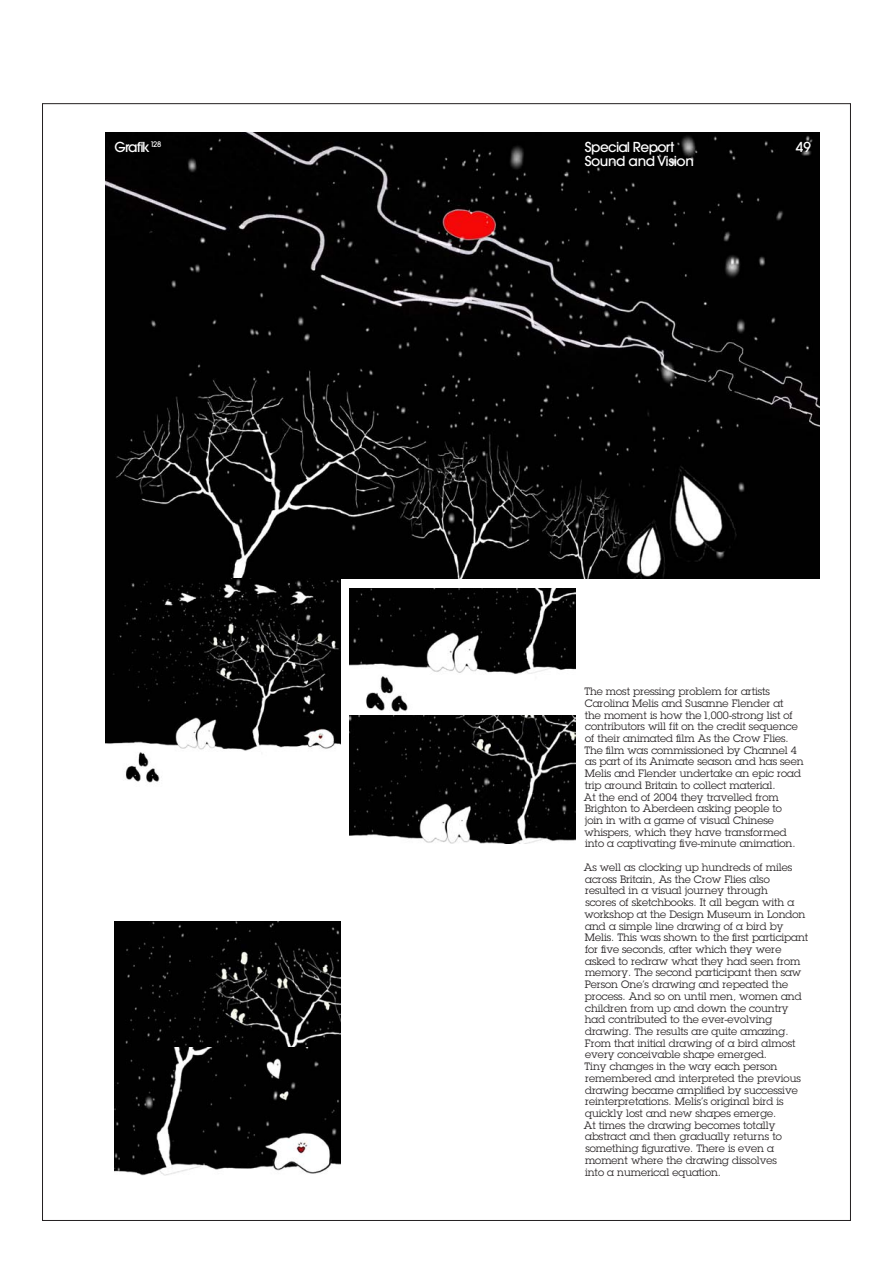
<style>
.page{position:relative;width:893px;height:1263px;background:#fff}
.page>*{position:absolute;margin:0;border:0;box-sizing:border-box;transform-origin:0 0}
.t1{font:500 13.65px "Avant Garde";letter-spacing:-.03em;color:#fff}
.t2{font:500 13.65px "Avant Garde";letter-spacing:-.05em;color:#fff}
.t3{font:10.5px/11.7px "Lubalin Graph";color:#231f20}
</style>
<div class="page">
<img style="left:105px;top:132px;width:715px;height:612px">
<div style="left:341px;top:579px;width:479px;height:605px;background:#fff"></div>
<img style="left:106px;top:579px;width:235px;height:204px">
<img style="left:349px;top:588px;width:227px;height:255px">
<img style="left:114px;top:921px;width:227px;height:126px">
<img style="left:114px;top:1047px;width:227px;height:128px">
<h1 class="t1" style="left:114px;top:139px;width:49px">Grafik<sup>128</sup></h1>
<h1 class="t2" style="left:585px;top:139px;width:91px">Special Report</h1>
<h1 class="t1" style="left:796px;top:139px;width:17px">49</h1>
<h1 class="t1" style="left:585px;top:153px;width:111px">Sound and Vision</h1>
<p class="t3" style="left:584px;top:685px;width:221px">The most pressing problem for artists Carolina Melis and Susanne Flender at<br>the moment is how the1,000-strong list of contributors will fit on the credit sequence of their animated film As the Crow Flies.<br>The film was commissioned by Channel 4 as part of its Animate season and has seen Melis and Flender undertake an epic road trip around Britain to collect material.<br>At the end of 2004 they travelled from Brighton to Aberdeen asking people to<br>join in with a game of visual Chinese whispers, which they have transformed into a captivating five-minute animation.</p>
<p class="t3" style="left:584px;top:861px;width:226px">As well as clocking up hundreds of miles across Britain, As the Crow Flies also resulted in a visual journey through<br>scores of sketchbooks. It all began with a workshop at the Design Museum in London and a simple line drawing of a bird by Melis. This was shown to the first participant for five seconds, after which they were asked to redraw what they had seen from memory. The second participant then saw Person One’s drawing and repeated the process. And so on until men, women and children from up and down the country had contributed to the ever-evolving drawing. The results are quite amazing.<br>From that initial drawing of a bird almost every conceivable shape emerged.<br>Tiny changes in the way each person remembered and interpreted the previous drawing became amplified by successive reinterpretations. Melis’s original bird is quickly lost and new shapes emerge.<br>At times the drawing becomes totally abstract and then gradually returns to something figurative. There is even a moment where the drawing dissolves<br>into a numerical equation.</p>
</div>
